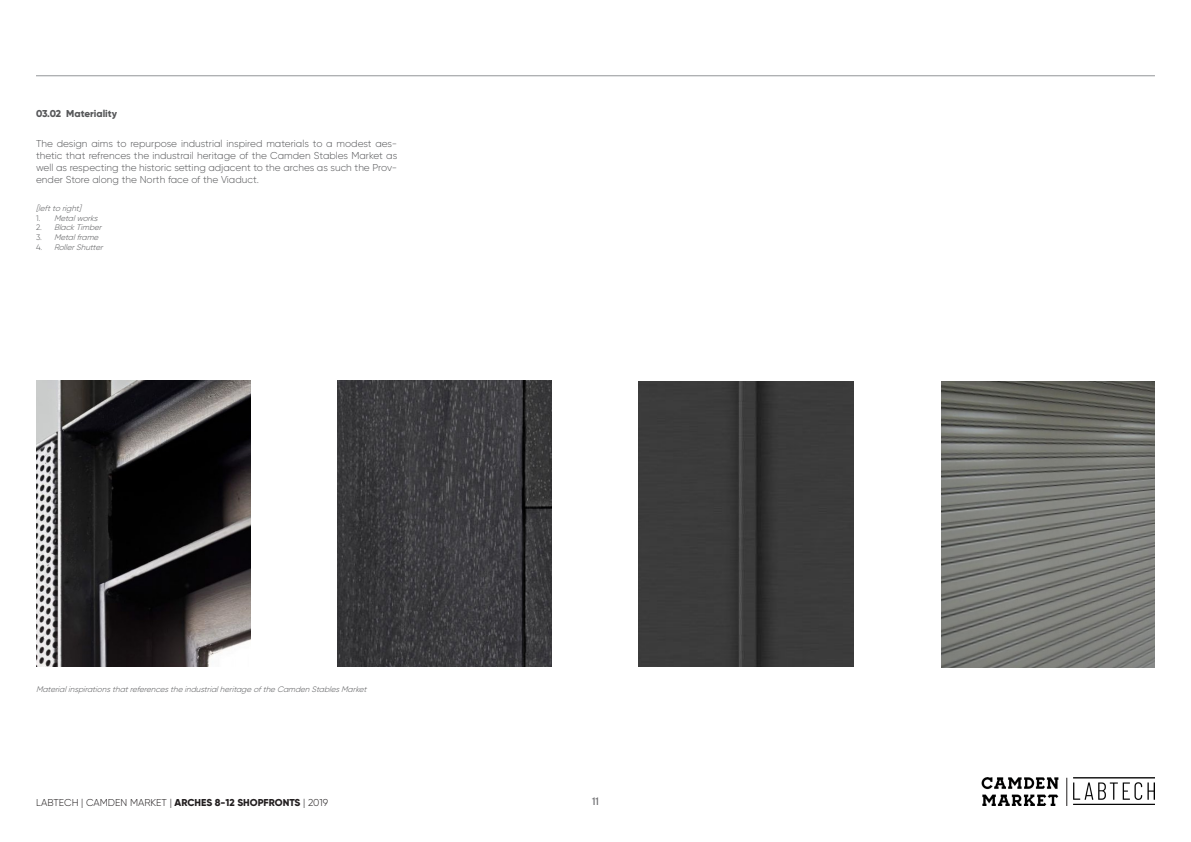
<style>
.page{position:relative;width:1191px;height:842px;background:#fff}
.page>*{position:absolute;margin:0;border:0;box-sizing:border-box;transform-origin:0 0}
.t1{font:12px "Founders Grotesk";color:#69696c}
.t2{font:300 10px/12px "Gilroy";color:#57585a;text-align:justify}
.t3{font:300 10px "Gilroy";color:#231f20}
.t4{font:800 10px "Gilroy";color:#57585a}
.t5{font:italic 300 8px "Gilroy";color:#57585a}
.s1{font-style:normal}
.s2{font-weight:800}
</style>
<div class="page">
<img style="left:337px;top:381px;width:214px;height:286px">
<img style="left:36px;top:381px;width:214px;height:285px">
<img style="left:639px;top:381px;width:214px;height:285px">
<hr style="left:36px;top:76px;width:1119px;height:1px;background:#939598">
<img style="left:981px;top:778px;width:78px;height:28px">
<img style="left:1073px;top:778px;width:82px;height:26px">
<svg style="left:1066px;top:778px;width:1px;height:28px"></svg>
<img style="left:941px;top:381px;width:214px;height:286px">
<p class="t4" style="left:36px;top:107px;width:83px">03.02 Materiality</p>
<p class="t2" style="left:36px;top:137px;width:363px">The design aims to repurpose industrial inspired materials to a modest aes&shy;thetic that refrences the industrail heritage of the Camden Stables Market as well as respecting the historic setting adjacent to the arches as such the Prov&shy;ender Store along the North face of the Viaduct.</p>
<p class="t5" style="left:36px;top:203px;width:49px">[leftto right]</p>
<p class="t5" style="left:36px;top:213px;width:65px"><span class="s1">1 .</span> Metalworks</p>
<p class="t5" style="left:36px;top:223px;width:70px"><span class="s1">2 .</span> BlackTimber</p>
<p class="t5" style="left:36px;top:232px;width:66px"><span class="s1">3 .</span> Metalframe</p>
<p class="t5" style="left:36px;top:242px;width:71px"><span class="s1">4 .</span> RollerShutter</p>
<p class="t5" style="left:36px;top:684px;width:334px">MaterialinspirationsthatreferencestheindustrialheritageoftheCamdenStablesMarket</p>
<p class="t3" style="left:36px;top:796px;width:293px">LABTECH | CAMDEN MARKET | <span class="s2">ARCHES 8-12 SHOPFRONTS</span> | 2019</p>
<p class="t1" style="left:592px;top:793px;width:8px">11</p>
</div>
